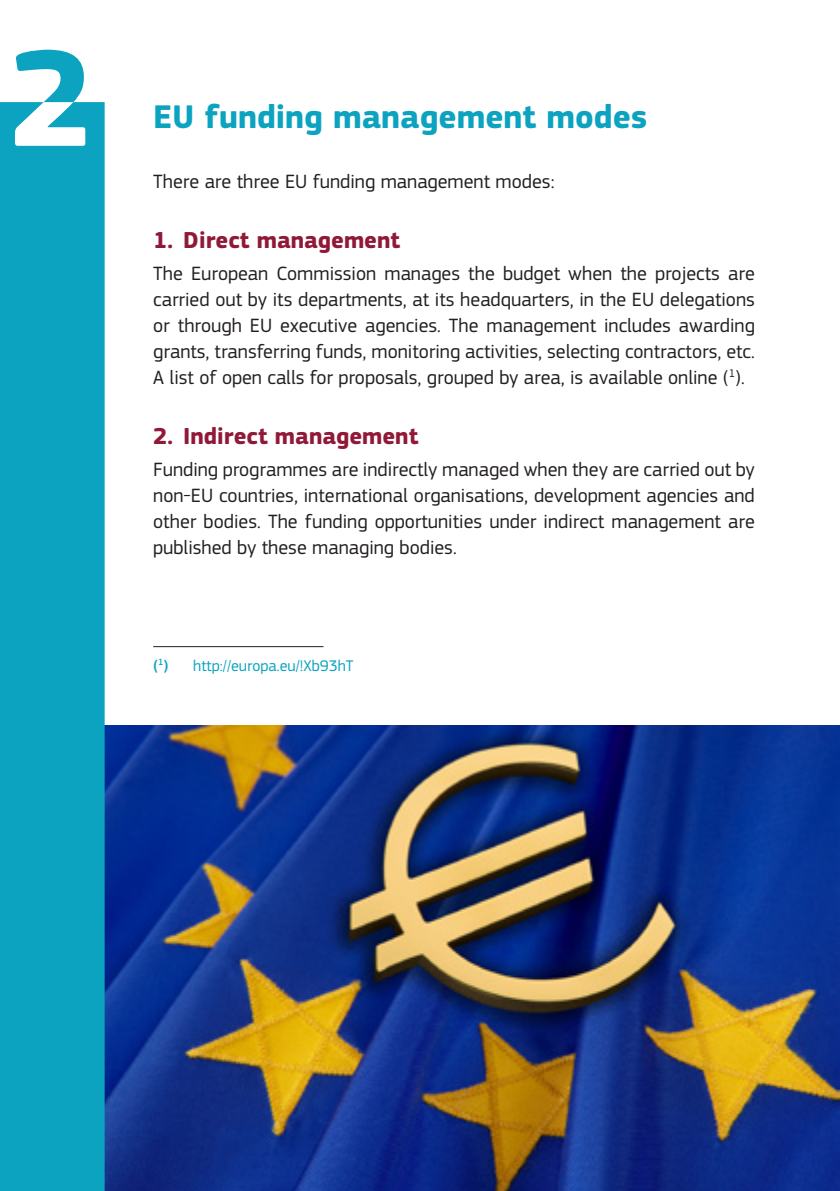
<style>
.page{position:relative;width:840px;height:1191px;background:#fff}
.page>*{position:absolute;margin:0;border:0;box-sizing:border-box;transform-origin:0 0}
.Title_1{font:700 34px "EC Square Sans Pro";color:#0ba3c0}
.Title_2{font:700 24px "EC Square Sans Pro";color:#901938}
.body_text{font:20px/26px "EC Square Sans Pro";color:#231f20;text-align:justify}
.footnote{font:16px "EC Square Sans Pro";color:#0ba3c0}
.s1{font-weight:500}
</style>
<div class="page">
<hr style="left:153px;top:646px;width:170px;height:1px;background:#231f20">
<img style="left:105px;top:726px;width:734px;height:465px">
<div style="left:0;top:102px;width:105px;height:1089px;background:#0ba3c0"></div>
<svg style="left:16px;top:50px;width:68px;height:52px"></svg>
<p class="Title_1" style="left:153px;top:96px;width:495px">EU funding management modes</p>
<p class="body_text" style="left:153px;top:168px;width:402px">There are three EU funding management modes:</p>
<p class="Title_2" style="left:153px;top:226px;width:248px">1. Direct management</p>
<p class="body_text" style="left:153px;top:260px;width:602px">The European Commission manages the budget when the projects are carried out by its departments, at its headquarters, in the EU delegations or through EU executive agencies. The management includes awarding grants, transferring funds, monitoring activities, selecting contractors, etc.<br>A list of open calls for proposals, grouped by area, is available online (<sup>1</sup>).</p>
<p class="Title_2" style="left:153px;top:422px;width:267px">2. Indirect management</p>
<p class="body_text" style="left:153px;top:456px;width:603px">Funding programmes are indirectly managed when they are carried out by non-EU countries, international organisations, development agencies and other bodies. The funding opportunities under indirect management are published by these managing bodies.</p>
<p class="footnote" style="left:153px;top:656px;width:202px"><span class="s1">(</span><sup>1</sup><span class="s1">)</span> http://europa.eu/!Xb93hT</p>
</div>
